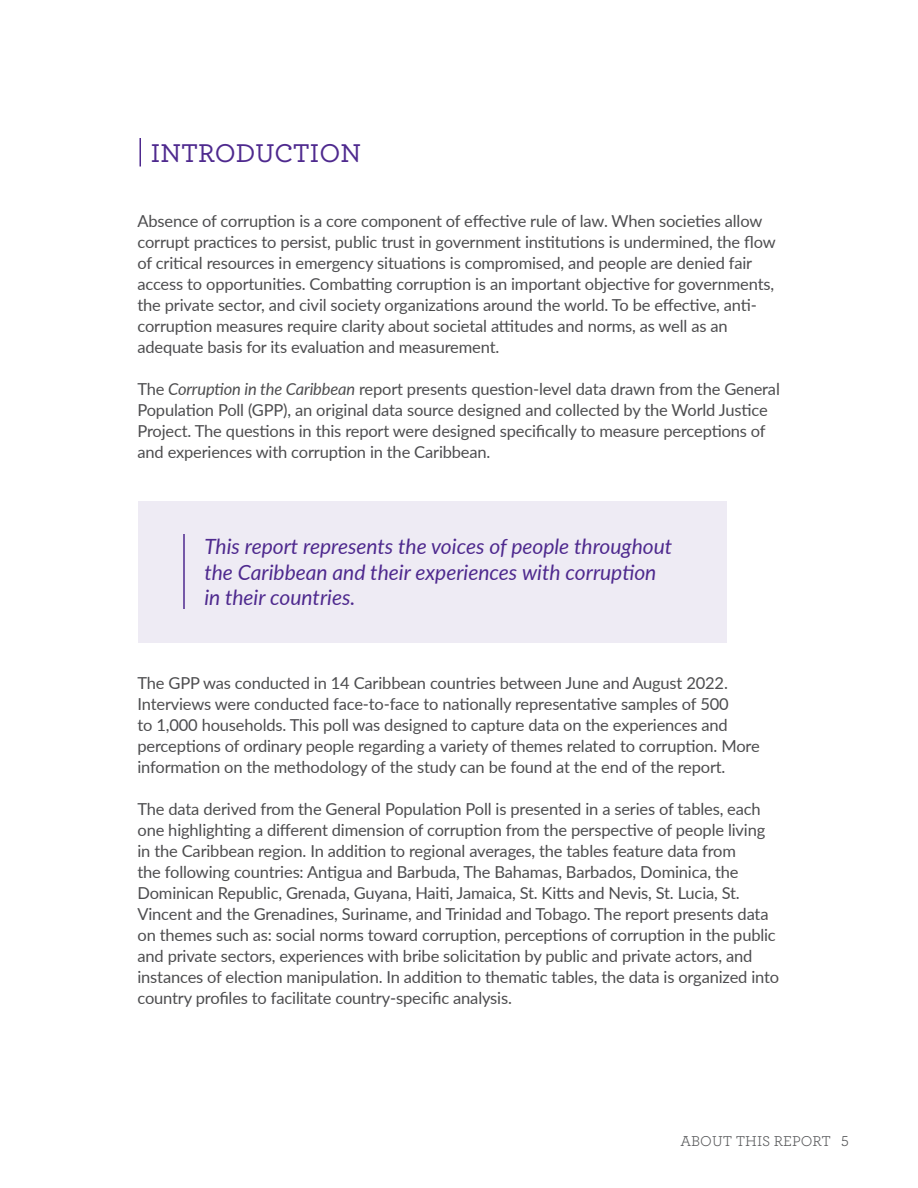
<style>
.page{position:relative;width:918px;height:1188px;background:#fff}
.page>*{position:absolute;margin:0;border:0;box-sizing:border-box;transform-origin:0 0}
.t1{font:500 27px "Archer";color:#4e298e}
.t2{font:italic 21px/25.2px "Lato";color:#4e298e}
.t3{font:16.5px/21px "Lato";letter-spacing:-.01em;color:#4d4d4f}
.t4{font:15px "Archer";color:#58595b}
.s1{font-style:italic}
</style>
<div class="page">
<div style="left:138px;top:501px;width:589px;height:141px;background:#eeebf4"></div>
<hr style="left:183px;top:534px;width:2px;height:75px;background:#4e298e">
<svg style="left:140px;top:138px;width:1px;height:28px"></svg>
<h1 class="t1" style="left:151px;top:133px;width:212px">INTRODUCTION</h1>
<p class="t3" style="left:137px;top:210px;width:640px">Absence of corruption is a core component of effective rule of law. When societies allow corrupt practices to persist, public trust in government institutions is undermined, the flow of critical resources in emergency situations is compromised, and people are denied fair access to opportunities. Combatting corruption is an important objective for governments, the private sector, and civil society organizations around the world. To be effective, anti&shy;corruption measures require clarity about societal attitudes and norms, as well as an adequate basis for its evaluation and measurement.</p>
<p class="t3" style="left:137px;top:378px;width:644px">The <span class="s1">Corruption in the Caribbean</span> report presents question-level data drawn from the General Population Poll (GPP), an original data source designed and collected by the World Justice Project. The questions in this report were designed specifically to measure perceptions of and experiences with corruption in the Caribbean.</p>
<p class="t2" style="left:204px;top:533px;width:469px">This report represents the voices of people throughout the Caribbean and their experiences with corruption in their countries.</p>
<p class="t3" style="left:137px;top:672px;width:624px">The GPP was conducted in 14 Caribbean countries between June and August 2022.<br>Interviews were conducted face-to-face to nationally representative samples of 500<br>to 1,000 households. This poll was designed to capture data on the experiences and perceptions of ordinary people regarding a variety of themes related to corruption. More information on the methodology of the study can be found at the end of the report.</p>
<p class="t3" style="left:137px;top:798px;width:643px">The data derived from the General Population Poll is presented in a series of tables, each one highlighting a different dimension of corruption from the perspective of people living in the Caribbean region. In addition to regional averages, the tables feature data from<br>the following countries: Antigua and Barbuda, The Bahamas, Barbados, Dominica, the Dominican Republic, Grenada, Guyana, Haiti, Jamaica, St. Kitts and Nevis, St. Lucia, St.<br>Vincent and the Grenadines, Suriname, and Trinidad and Tobago. The report presents data on themes such as: social norms toward corruption, perceptions of corruption in the public and private sectors, experiences with bribe solicitation by public and private actors, and instances of election manipulation. In addition to thematic tables, the data is organized into country profiles to facilitate country-specific analysis.</p>
<p class="t4" style="left:681px;top:1131px;width:170px">ABOUT THIS REPORT 5</p>
</div>
